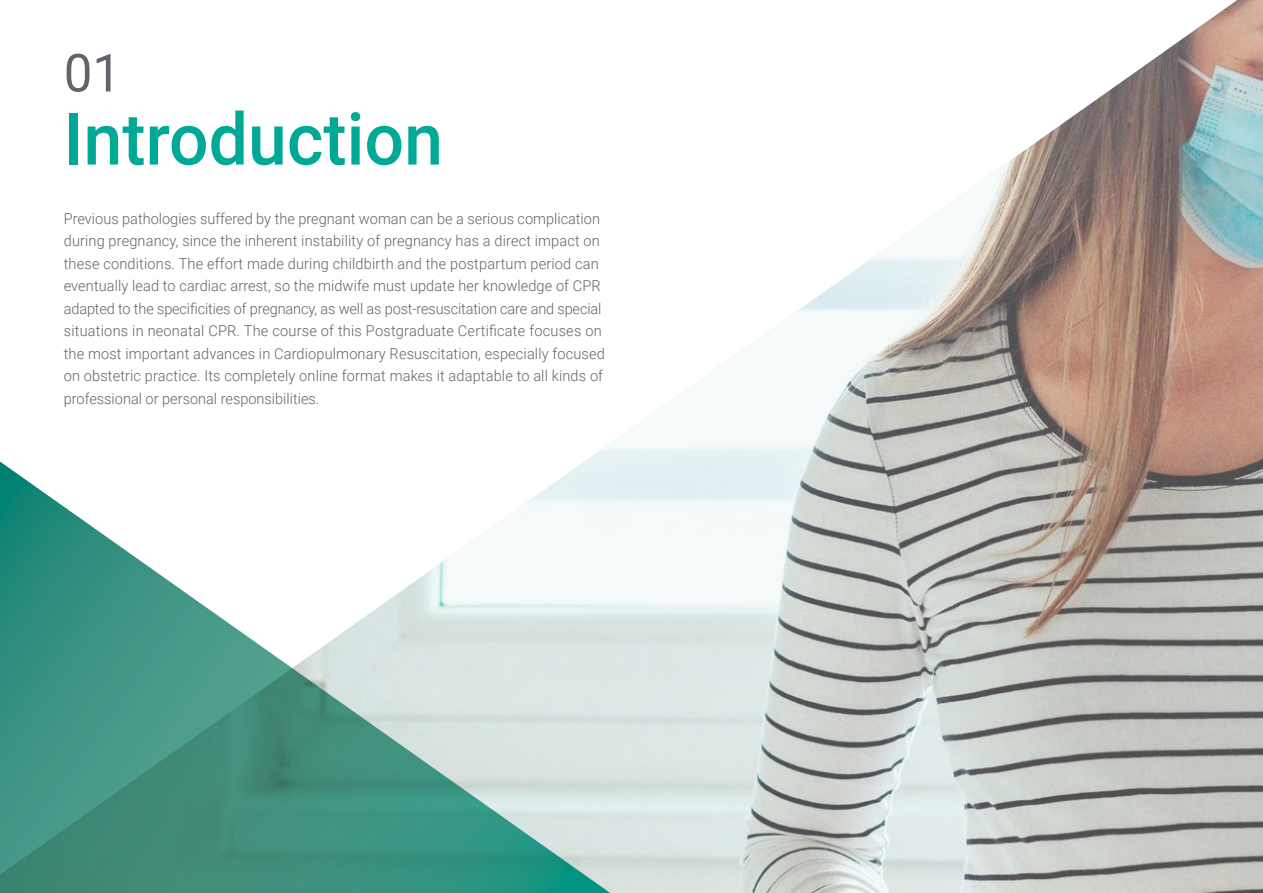
<style>
.page{position:relative;width:1263px;height:893px;background:#fff}
.page>*{position:absolute;margin:0;border:0;box-sizing:border-box;transform-origin:0 0}
.t1{font:500 72px "Roboto";color:#00a996}
.t2{font:52.5px "Roboto";color:#61646a}
.t3{font:300 15px/22.5px "Roboto";letter-spacing:.01em;color:#61646a}
</style>
<div class="page">
<img style="left:607px;top:0;width:656px;height:893px">
<svg style="left:0;top:446px;width:640px;height:447px"></svg>
<h2 class="t2" style="left:64px;top:36px;width:59px">01</h2>
<h1 class="t1" style="left:64px;top:89px;width:381px">Introduction</h1>
<p class="t3" style="left:64px;top:207px;width:542px">Previous pathologies suffered by the pregnant woman can be a serious complication during pregnancy, since the inherent instability of pregnancy has a direct impact on these conditions. The effort made during childbirth and the postpartum period can eventually lead to cardiac arrest, so the midwife must update her knowledge of CPR adapted to the specificities of pregnancy, as well as post-resuscitation care and special situations in neonatal CPR. The course of this Postgraduate Certificate focuses on the most important advances in Cardiopulmonary Resuscitation, especially focused on obstetric practice. Its completely online format makes it adaptable to all kinds of professional or personal responsibilities.</p>
</div>
